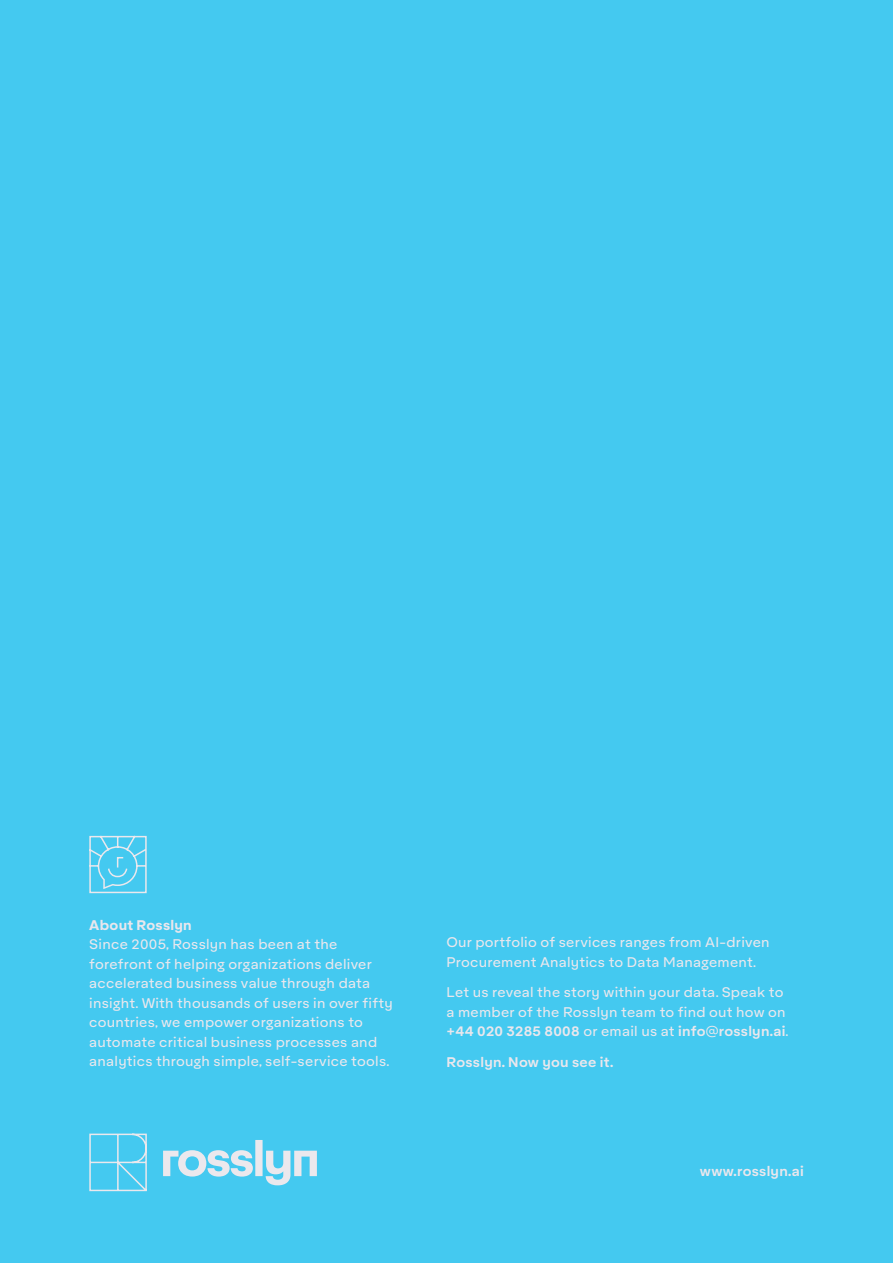
<style>
.page{position:relative;width:893px;height:1263px;background:#44c9f0}
.page>*{position:absolute;margin:0;border:0;box-sizing:border-box;transform-origin:0 0}
.t1{font:13.5px/19.5px "Aktifo A";letter-spacing:.02em;color:#eae7ed}
.t2{font:600 13.5px "Aktifo A";letter-spacing:.02em;color:#eae7ed}
.t3{font:700 13.5px "Aktifo A";letter-spacing:.02em;color:#eae7ed}
.s1{font-weight:600}
</style>
<div class="page">
<svg style="left:89px;top:835px;width:58px;height:59px"></svg>
<svg style="left:163px;top:1140px;width:154px;height:45px"></svg>
<svg style="left:89px;top:1133px;width:58px;height:59px"></svg>
<p class="t3" style="left:89px;top:916px;width:104px">About Rosslyn</p>
<p class="t1" style="left:89px;top:934px;width:305px">Since 2005, Rosslyn has been at the forefront of helping organizations deliver accelerated business value through data insight. With thousands of users in over fifty countries, we empower organizations to automate critical business processes and analytics through simple, self-service tools.</p>
<p class="t1" style="left:446px;top:932px;width:325px">Our portfolio of services ranges from AI-driven<br>Procurement Analytics to Data Management.</p>
<p class="t1" style="left:446px;top:982px;width:344px">Let us reveal the story within your data. Speak to a member of the Rosslyn team to find out how on <span class="s1">+44 020 3285 8008</span> or email us at <span class="s1">info@rosslyn.ai</span>.</p>
<p class="t2" style="left:446px;top:1053px;width:168px">Rosslyn. Now you see it.</p>
<p class="t2" style="left:700px;top:1162px;width:105px">www.rosslyn.ai</p>
</div>
